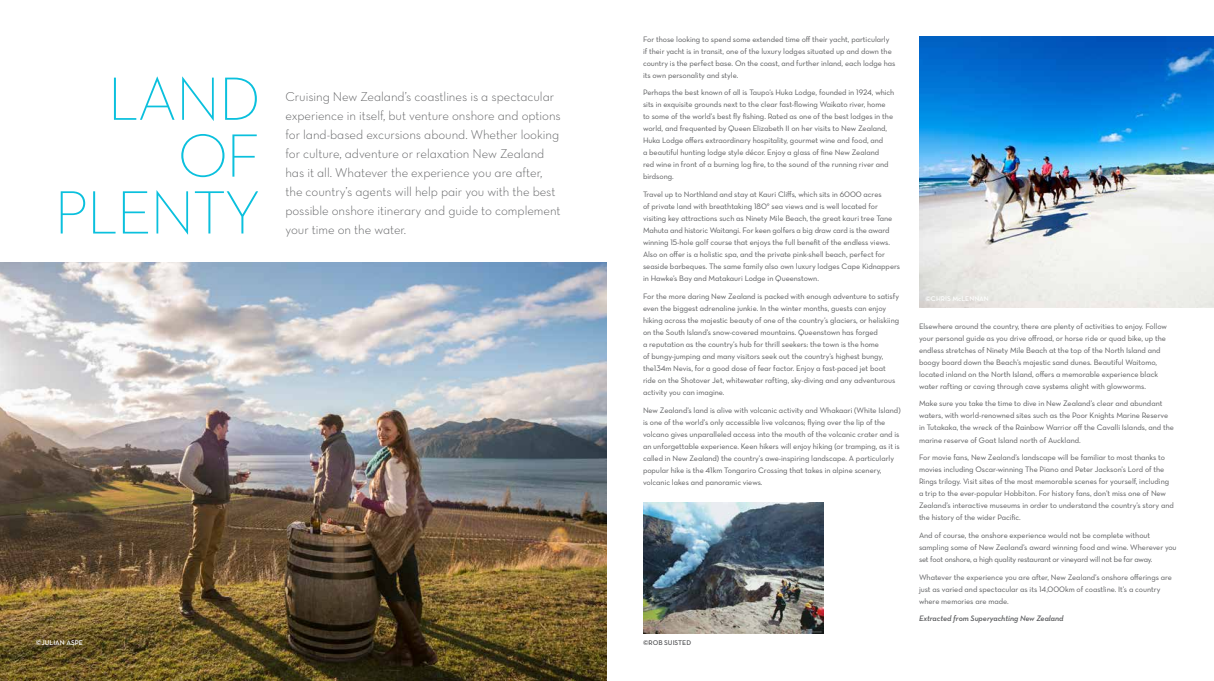
<style>
.page{position:relative;width:1214px;height:681px;background:#fff}
.page>*{position:absolute;margin:0;border:0;box-sizing:border-box;transform-origin:0 0}
.t1{font:300 62px/56.8px "Neutraface 2 Display";letter-spacing:-.015em;color:#0ac0dd;text-align:right}
.t2{font:13px/19px "Neutra Text Light Alt";letter-spacing:-.005em;color:#58595b}
.t3{font:8px/12px "Neutra Text Book Alt";letter-spacing:-.005em;color:#58595b}
.t4{font:8px "Neutra Text Demi Italic Alt";letter-spacing:-.005em;color:#58595b}
.t5{font:7px "Neutra Text Demi Alt";color:#fff}
.t6{font:7px "Neutra Text Demi Alt";color:#58595b}
</style>
<div class="page">
<img style="left:0;top:262px;width:607px;height:418px">
<img style="left:643px;top:502px;width:180px;height:131px">
<img style="left:919px;top:36px;width:294px;height:271px">
<h1 class="t1" style="left:55px;top:71px;width:207px">LAND<br>OF<br>PLENTY</h1>
<p class="t2" style="left:285px;top:87px;width:277px">Cruising New Zealand’s coastlines is a spectacular experience in itself, but venture onshore and options for land-based excursions abound. Whether looking for culture, adventure or relaxation New Zealand has it all. Whatever the experience you are after, the country’s agents will help pair you with the best possible onshore itinerary and guide to complement your time on the water.</p>
<p class="t3" style="left:643px;top:33px;width:254px">For those looking to spend some extended time off their yacht, particularly if their yacht is in transit, one of the luxury lodges situated up and down the country is the perfect base. On the coast, and further inland, each lodge has its own personality and style.</p>
<p class="t3" style="left:643px;top:86px;width:253px">Perhaps the best known of all is Taupo’s Huka Lodge, founded in 1924, which sits in exquisite grounds next to the clear fast-flowing Waikato river, home to some of the world’s best fly fishing. Rated as one of the best lodges in the world, and frequented by Queen Elizabeth II on her visits to New Zealand, Huka Lodge offers extraordinary hospitality, gourmet wine and food, and<br>a beautiful hunting lodge style décor. Enjoy a glass of fine New Zealand<br>red wine in front of a burning log fire, to the sound of the running river and birdsong.</p>
<p class="t3" style="left:643px;top:188px;width:258px">Travel up to Northland and stay at Kauri Cliffs, which sits in 6000 acres<br>of private land with breathtaking 180° sea views and is well located for visiting key attractions such as Ninety Mile Beach, the great kauri tree Tane Mahuta and historic Waitangi. For keen golfers a big draw card is the award winning 15-hole golf course that enjoys the full benefit of the endless views.<br>Also on offer is a holistic spa, and the private pink-shell beach, perfect for seaside barbeques. The same family also own luxury lodges Cape Kidnappers in Hawke’s Bay and Matakauri Lodge in Queenstown.</p>
<p class="t3" style="left:643px;top:290px;width:258px">For the more daring New Zealand is packed with enough adventure to satisfy even the biggest adrenaline junkie. In the winter months, guests can enjoy hiking across the majestic beauty of one of the country’s glaciers, or heliskiing on the South Island’s snow-covered mountains. Queenstown has forged<br>a reputation as the country’s hub for thrill seekers: the town is the home<br>of bungy-jumping and many visitors seek out the country’s highest bungy, the134m Nevis, for a good dose of fear factor. Enjoy a fast-paced jet boat ride on the Shotover Jet, whitewater rafting, sky-diving and any adventurous activity you can imagine.</p>
<p class="t3" style="left:643px;top:403px;width:259px">New Zealand’s land is alive with volcanic activity and Whakaari (White Island) is one of the world’s only accessible live volcanos; flying over the lip of the volcano gives unparalleled access into the mouth of the volcanic crater and is an unforgettable experience. Keen hikers will enjoy hiking (or tramping, as it is called in New Zealand) the country’s awe-inspiring landscape. A particularly popular hike is the 41km Tongariro Crossing that takes in alpine scenery, volcanic lakes and panoramic views.</p>
<p class="t5" style="left:36px;top:638px;width:49px">©JULIAN ASPE</p>
<p class="t6" style="left:643px;top:638px;width:50px">©ROB SUISTED</p>
<p class="t5" style="left:925px;top:294px;width:65px">©CHRIS McLENNAN</p>
<p class="t3" style="left:918px;top:320px;width:249px">Elsewhere around the country, there are plenty of activities to enjoy. Follow your personal guide as you drive offroad, or horse ride or quad bike, up the endless stretches of Ninety Mile Beach at the top of the North Island and boogy board down the Beach’s majestic sand dunes. Beautiful Waitomo, located inland on the North Island, offers a memorable experience black water rafting or caving through cave systems alight with glowworms.</p>
<p class="t3" style="left:918px;top:397px;width:256px">Make sure you take the time to dive in New Zealand’s clear and abundant waters, with world-renowned sites such as the Poor Knights Marine Reserve in Tutakaka, the wreck of the Rainbow Warrior off the Cavalli Islands, and the marine reserve of Goat Island north of Auckland.</p>
<p class="t3" style="left:918px;top:451px;width:256px">For movie fans, New Zealand’s landscape will be familiar to most thanks to movies including Oscar-winning The Piano and Peter Jackson’s Lord of the Rings trilogy. Visit sites of the most memorable scenes for yourself, including a trip to the ever-popular Hobbiton. For history fans, don’t miss one of New Zealand’s interactive museums in order to understand the country’s story and the history of the wider Pacific.</p>
<p class="t3" style="left:918px;top:529px;width:259px">And of course, the onshore experience would not be complete without sampling some of New Zealand’s award winning food and wine. Wherever you set foot onshore, a high quality restaurant or vineyard will not be far away.</p>
<p class="t3" style="left:918px;top:570px;width:254px">Whatever the experience you are after, New Zealand’s onshore offerings are just as varied and spectacular as its 14,000km of coastline. It’s a country where memories are made.</p>
<p class="t4" style="left:918px;top:613px;width:146px">Extracted from Superyachting New Zealand</p>
</div>
